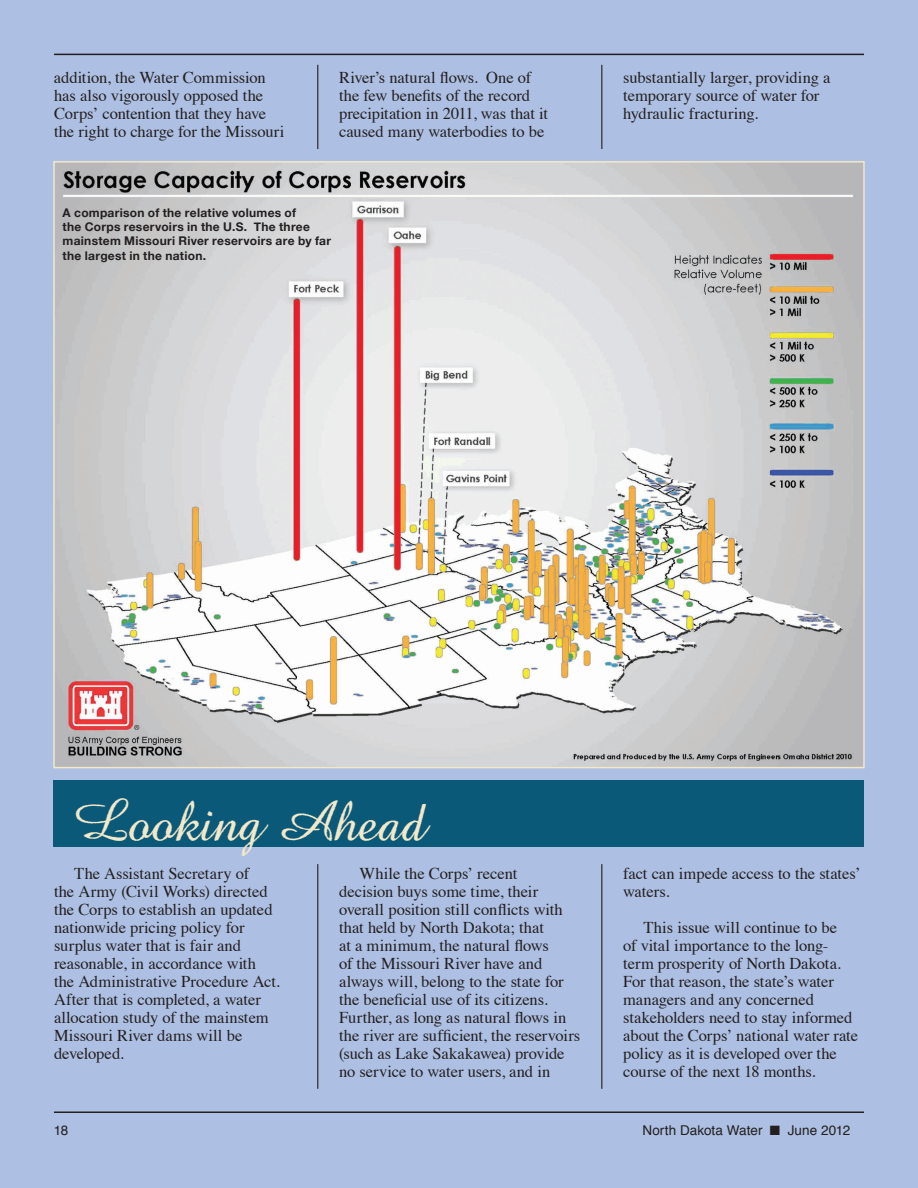
<style>
.page{position:relative;width:918px;height:1188px;background:#adbfe2}
.page>*{position:absolute;margin:0;border:0;box-sizing:border-box;transform-origin:0 0}
.t1{font:37.5px "Abbeyline";color:#f2e8ca}
.Body_Text{font:16.5px/18px "Times";letter-spacing:-.005em;color:#231f20}
.t2{font:13.5px "Helvetica";letter-spacing:.005em;color:#231f20}
.Photo_Caption{font:700 12px/14.4px "Helvetica Neue";letter-spacing:.025em;color:#231f20}
</style>
<div class="page">
<hr style="left:54px;top:1112px;width:810px;height:1px;background:#231f20">
<hr style="left:54px;top:54px;width:810px;height:1px;background:#231f20">
<hr style="left:317px;top:864px;width:1px;height:225px;background:#231f20">
<hr style="left:601px;top:864px;width:1px;height:225px;background:#231f20">
<hr style="left:317px;top:65px;width:1px;height:84px;background:#231f20">
<hr style="left:601px;top:65px;width:1px;height:84px;background:#231f20">
<img style="left:56px;top:164px;width:806px;height:601px">
<div style="left:54px;top:780px;width:810px;height:67px;background:#0b5979"></div>
<p class="Body_Text" style="left:54px;top:67px;width:213px">addition, the Water Commission</p>
<p class="Body_Text" style="left:54px;top:85px;width:232px">has also vigorously opposed the<br>Corps’ contention that they have the right to charge for the Missouri</p>
<p class="Body_Text" style="left:339px;top:67px;width:210px">River’s natural flows. One of the few benefits of the record precipitation in 2011, was that it caused many waterbodies to be</p>
<p class="Photo_Caption" style="left:63px;top:205px;width:270px">A comparison of the relative volumes of<br>the Corps reservoirs in the U.S. The three mainstem Missouri River reservoirs are by far the largest in the nation.</p>
<p class="Body_Text" style="left:623px;top:67px;width:209px">substantially larger, providing a temporary source of water for hydraulic fracturing.</p>
<p class="t1" style="left:76px;top:806px;width:351px">Looking Ahead</p>
<p class="Body_Text" style="left:54px;top:863px;width:227px;text-indent:20px">The Assistant Secretary of<br>the Army (Civil Works) directed the Corps to establish an updated nationwide pricing policy for surplus water that is fair and reasonable, in accordance with the Administrative Procedure Act.<br>After that is completed, a water allocation study of the mainstem<br>Missouri River dams will be developed.</p>
<p class="Body_Text" style="left:339px;top:863px;width:243px;text-indent:20px">While the Corps’ recent<br>decision buys some time, their overall position still conflicts with that held by North Dakota; that<br>at a minimum, the natural flows<br>of the Missouri River have and always will, belong to the state for the beneficial use of its citizens.<br>Further, as long as natural flows in the river are sufficient, the reservoirs (such as Lake Sakakawea) provide no service to water users, and in</p>
<p class="Body_Text" style="left:623px;top:863px;width:239px">fact can impede access to the states’ waters.</p>
<p class="Body_Text" style="left:623px;top:917px;width:237px;text-indent:20px">This issue will continue to be<br>of vital importance to the long&shy;term prosperity of North Dakota.<br>For that reason, the state’s water managers and any concerned stakeholders need to stay informed about the Corps’ national water rate policy as it is developed over the course of the next 18 months.</p>
<p class="t2" style="left:54px;top:1120px;width:16px">18</p>
<p class="t2" style="left:642px;top:1120px;width:209px">North Dakota Water ■ June 2012</p>
</div>
